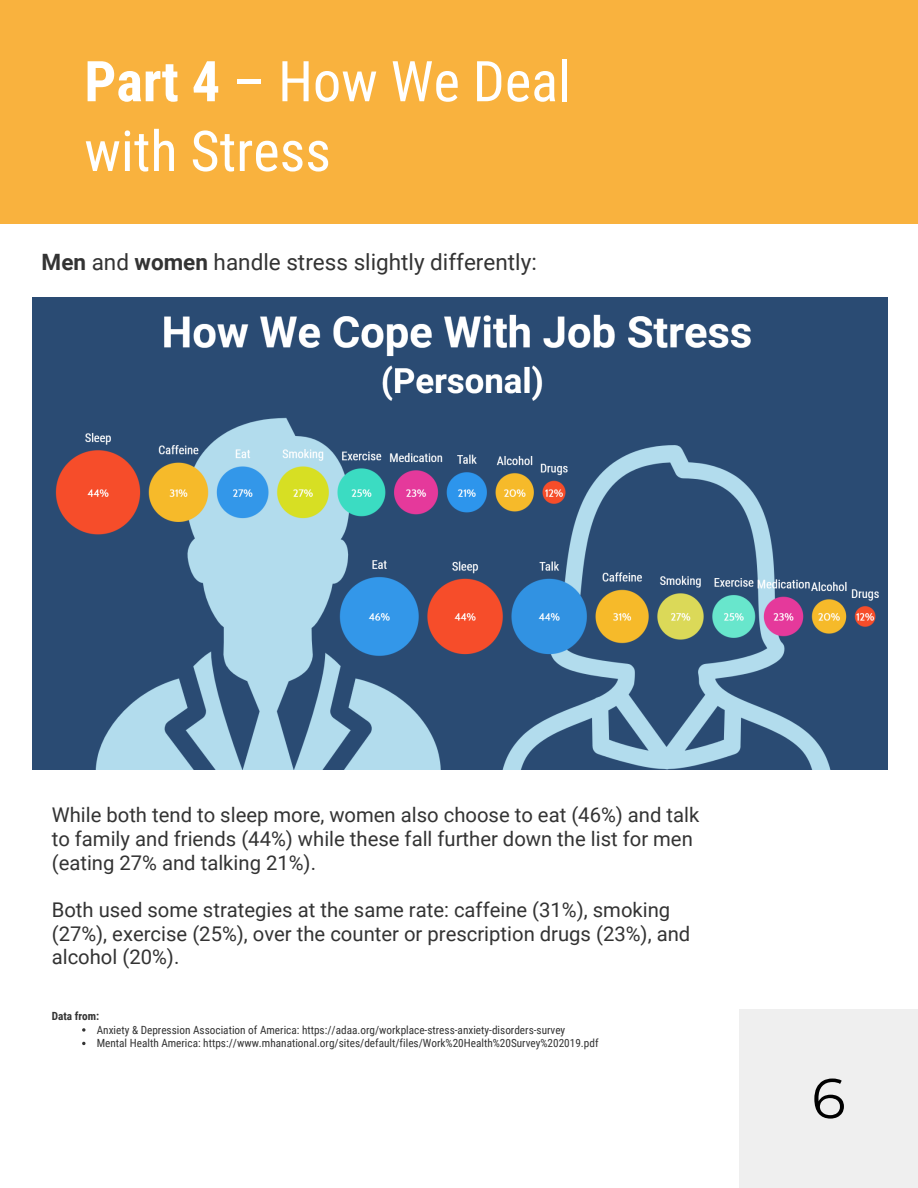
<style>
.page{position:relative;width:918px;height:1188px;background:#fff}
.page>*{position:absolute;margin:0;border:0;box-sizing:border-box;transform-origin:0 0}
.t1{font:56.25px/69.8px "Roboto Condensed";color:#fff}
.t2{font:56.25px "Montserrat";color:#000}
.t3{font:22.5px "Roboto";color:#333}
.t4{font:20.25px/23.7px "Roboto";color:#333}
.t5{font:11.25px/13.5px "Roboto Condensed";color:#333}
.t6{font:700 11.25px "Roboto Condensed";color:#333}
.s1{font-weight:700}
</style>
<div class="page">
<div style="left:0;top:0;width:918px;height:224px;background:#f9b23e"></div>
<div style="left:739px;top:1009px;width:179px;height:179px;background:#efefef"></div>
<img style="left:33px;top:297px;width:855px;height:473px">
<svg style="left:82px;top:1028px;width:4px;height:4px"></svg>
<svg style="left:82px;top:1042px;width:4px;height:3px"></svg>
<h1 class="t1" style="left:84px;top:44px;width:488px"><span class="s1">Part 4</span> – How We Deal with Stress</h1>
<p class="t3" style="left:42px;top:246px;width:497px"><span class="s1">Men</span> and <span class="s1">women</span> handle stress slightly differently:</p>
<p class="t4" style="left:52px;top:803px;width:649px">While both tend to sleep more, women also choose to eat (46%) and talk to family and friends (44%) while these fall further down the list for men (eating 27% and talking 21%).</p>
<p class="t4" style="left:52px;top:897px;width:640px">Both used some strategies at the same rate: caffeine (31%), smoking (27%), exercise (25%), over the counter or prescription drugs (23%), and alcohol (20%).</p>
<p class="t6" style="left:52px;top:1008px;width:49px">Data from:</p>
<p class="t5" style="left:97px;top:1023px;width:503px">Anxiety &amp; Depression Association of America: https://adaa.org/workplace-stress-anxiety-disorders-survey<br>Mental Health America: https://www.mhanational.org/sites/default/files/Work%20Health%20Survey%202019.pdf</p>
<h1 class="t2" style="left:811px;top:1060px;width:36px">6</h1>
</div>
